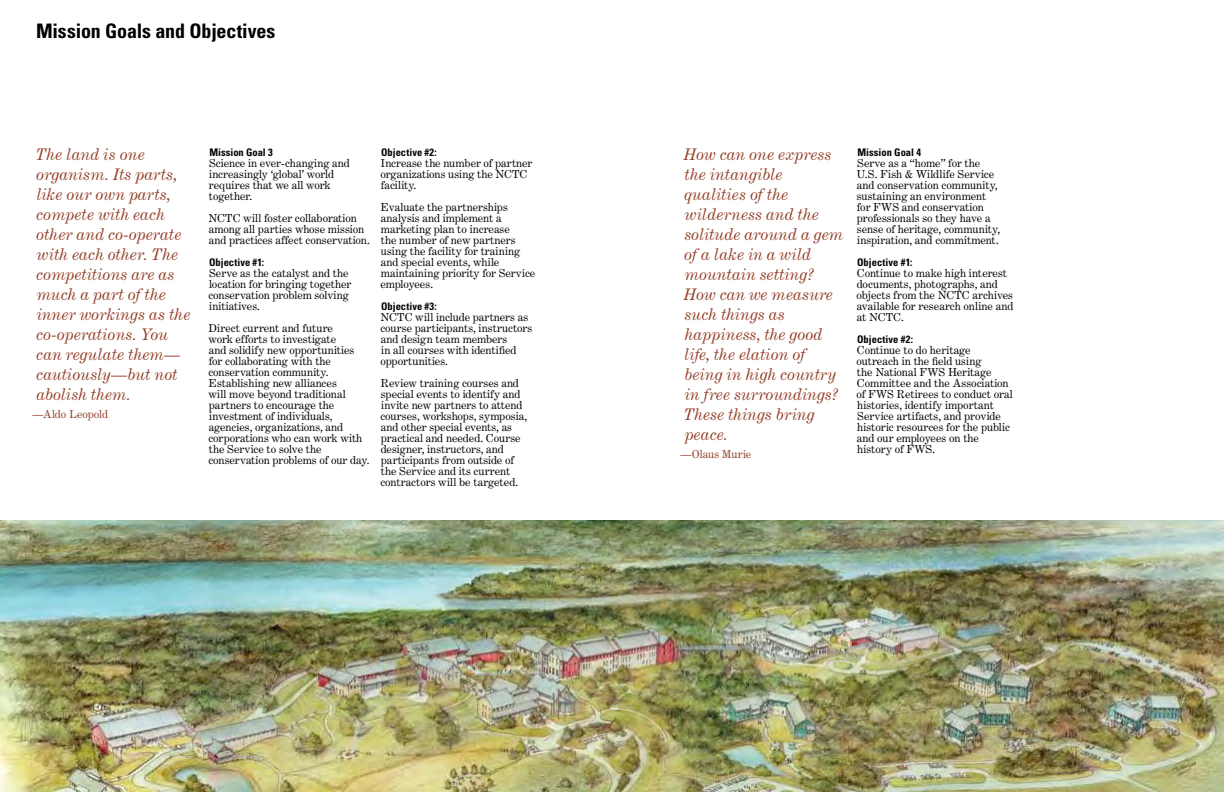
<style>
.page{position:relative;width:1224px;height:792px;background:#fff}
.page>*{position:absolute;margin:0;border:0;box-sizing:border-box;transform-origin:0 0}
.t1{font:700 condensed 20px "Univers LT Std";letter-spacing:-.005em;color:#000}
.t2{font:italic 16px/20px "Century Expanded LT Std";letter-spacing:-.005em;color:#943f28}
.t3{font:11px/11px "Century Expanded LT Std";letter-spacing:-.005em;color:#000}
.t4{font:11px "Century Expanded LT Std";letter-spacing:-.01em;color:#943f28}
.t5{font:700 condensed 10.5px "Univers LT Std";color:#000}
</style>
<div class="page">
<img style="left:0;top:520px;width:1224px;height:272px">
<h1 class="t1" style="left:36px;top:19px;width:241px">Mission Goals and Objectives</h1>
<p class="t2" style="left:35px;top:144px;width:157px">The land is one organism. Its parts, like our own parts, compete with each other and co-operate with each other. The competitions are as much a part of the inner workings as the co-operations. You can regulate them— cautiously—but not abolish them.</p>
<p class="t4" style="left:32px;top:407px;width:77px">—Aldo Leopold</p>
<p class="t5" style="left:209px;top:145px;width:65px">Mission Goal 3</p>
<p class="t3" style="left:209px;top:157px;width:142px">Science in ever-changing and increasingly ‘global’ world requires that we all work together.</p>
<p class="t3" style="left:209px;top:212px;width:163px">NCTC will foster collaboration among all parties whose mission and practices affect conservation.</p>
<p class="t5" style="left:209px;top:255px;width:57px">Objective #1:</p>
<p class="t3" style="left:208px;top:267px;width:144px">Serve as the catalyst and the location for bringing together conservation problem solving initiatives.</p>
<p class="t3" style="left:208px;top:322px;width:163px">Direct current and future<br>work efforts to investigate<br>and solidify new opportunities for collaborating with the conservation community.<br>Establishing new alliances<br>will move beyond traditional partners to encourage the investment of individuals, agencies, organizations, and corporations who can work with the Service to solve the conservation problems of our day.</p>
<p class="t5" style="left:381px;top:145px;width:57px">Objective #2:</p>
<p class="t3" style="left:380px;top:157px;width:154px">Increase the number of partner organizations using the NCTC facility.</p>
<p class="t3" style="left:380px;top:201px;width:156px">Evaluate the partnerships analysis and implement a marketing plan to increase<br>the number of new partners using the facility for training and special events, while maintaining priority for Service employees.</p>
<p class="t5" style="left:381px;top:299px;width:57px">Objective #3:</p>
<p class="t3" style="left:380px;top:311px;width:154px">NCTC will include partners as course participants, instructors and design team members<br>in all courses with identified opportunities.</p>
<p class="t3" style="left:380px;top:377px;width:148px">Review training courses and special events to identify and invite new partners to attend courses, workshops, symposia, and other special events, as practical and needed. Course designer, instructors, and participants from outside of the Service and its current contractors will be targeted.</p>
<p class="t2" style="left:683px;top:144px;width:161px">How can one express the intangible qualities of the wilderness and the solitude around a gem of a lake in a wild mountain setting?<br>How can we measure such things as happiness, the good life, the elation of being in high country in free surroundings?<br>These things bring peace.</p>
<p class="t4" style="left:680px;top:447px;width:72px">—Olaus Murie</p>
<p class="t5" style="left:857px;top:145px;width:65px">Mission Goal 4</p>
<p class="t3" style="left:856px;top:157px;width:145px">Serve as a “home” for the<br>U.S. Fish &amp; Wildlife Service and conservation community, sustaining an environment for FWS and conservation professionals so they have a sense of heritage, community, inspiration, and commitment.</p>
<p class="t5" style="left:857px;top:255px;width:57px">Objective #1:</p>
<p class="t3" style="left:856px;top:267px;width:159px">Continue to make high interest documents, photographs, and objects from the NCTC archives available for research online and at NCTC.</p>
<p class="t5" style="left:857px;top:332px;width:57px">Objective #2:</p>
<p class="t3" style="left:856px;top:344px;width:158px">Continue to do heritage outreach in the field using<br>the National FWS Heritage<br>Committee and the Association of FWS Retirees to conduct oral histories, identify important<br>Service artifacts, and provide historic resources for the public and our employees on the history of FWS.</p>
</div>
